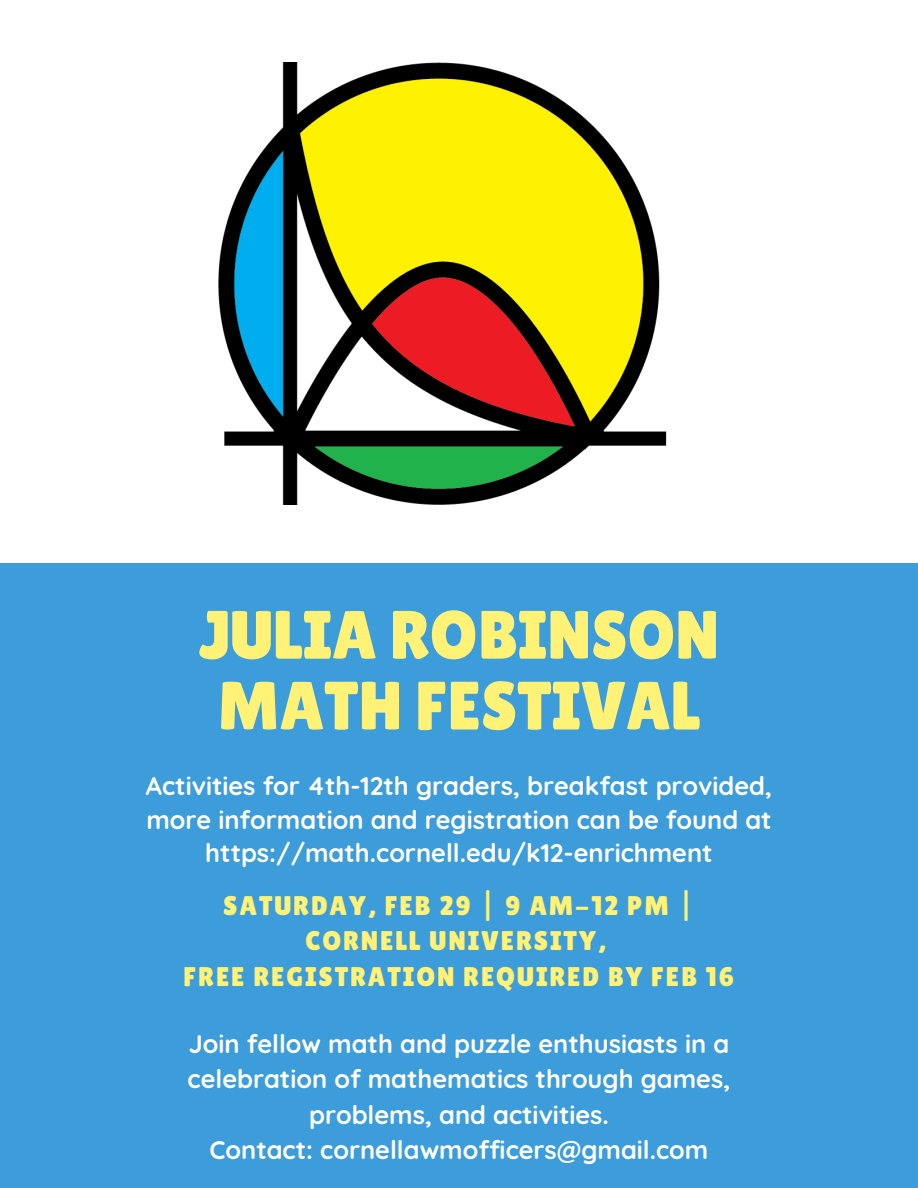
<style>
.page{position:relative;width:918px;height:1188px;background:#fff}
.page>*{position:absolute;margin:0;border:0;box-sizing:border-box;transform-origin:0 0}
.t1{font:68.25px/70.8px "Lilita One";color:#fff277}
.t2{font:27px/35.7px "Lilita One";letter-spacing:.07em;color:#fff277;text-align:center}
.t3{font:700 25.5px/35.4px "Quicksand";color:#fff;text-align:center}
</style>
<div class="page">
<img style="left:219px;top:63px;width:448px;height:442px">
<div style="left:0;top:564px;width:918px;height:624px;background:#3d9cda"></div>
<h1 class="t1" style="left:199px;top:599px;width:522px">JULIA ROBINSON<br>MATH FESTIVAL</h1>
<p class="t3" style="left:146px;top:768px;width:628px;line-height:33.8px">Activities for 4th-12th graders, breakfast provided, more information and registration can be found at https://math.cornell.edu/k12-enrichment</p>
<p class="t2" style="left:184px;top:887px;width:552px">SATURDAY, FEB 29 | 9 AM-12 PM |<br>CORNELL UNIVERSITY,<br>FREE REGISTRATION REQUIRED BY FEB 16</p>
<p class="t3" style="left:188px;top:1025px;width:544px">Join fellow math and puzzle enthusiasts in a celebration of mathematics through games, problems, and activities.<br>Contact: cornellawmofficers@gmail.com</p>
</div>
